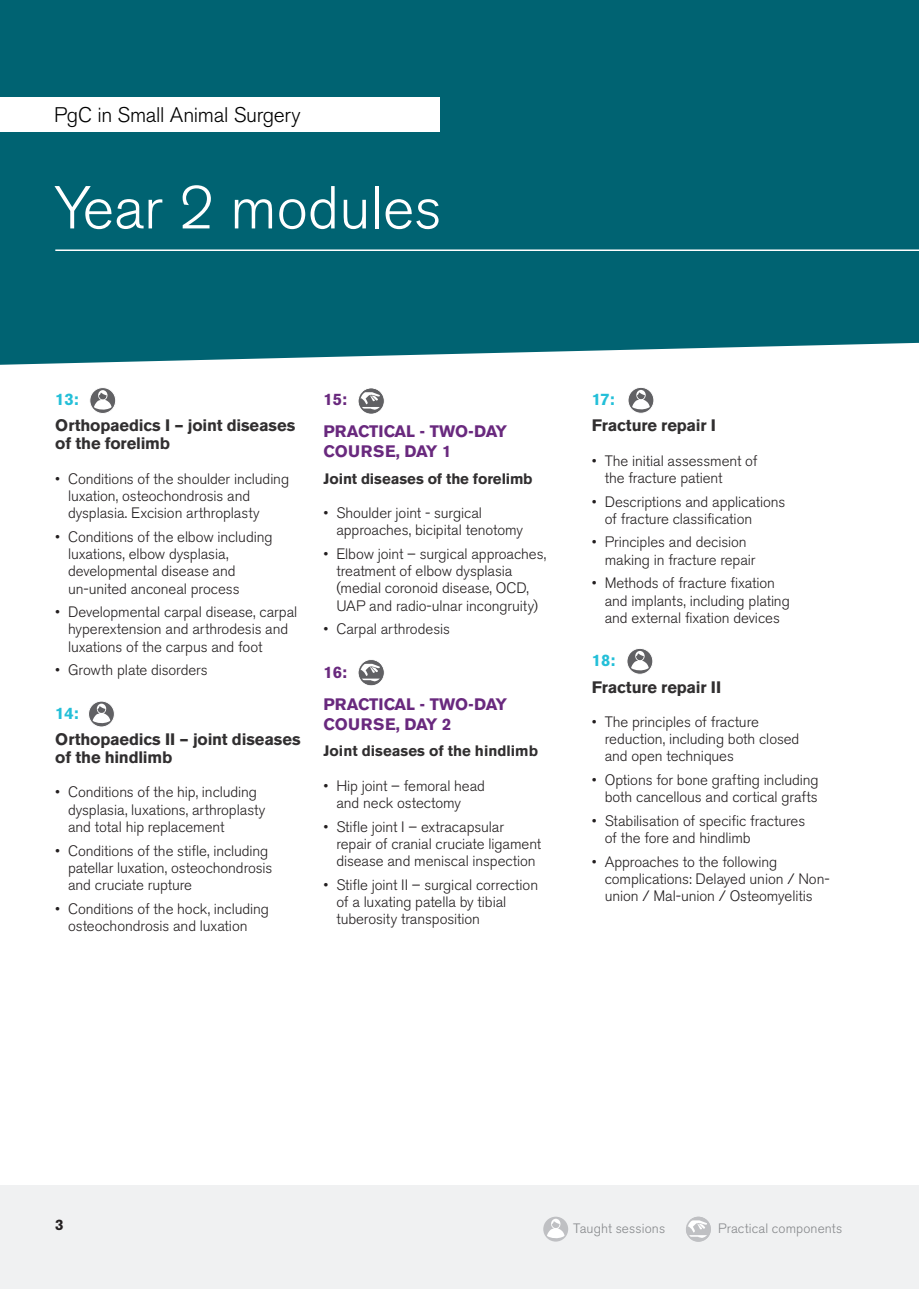
<style>
.page{position:relative;width:919px;height:1289px;background:#fff}
.page>*{position:absolute;margin:0;border:0;box-sizing:border-box;transform-origin:0 0}
.HEADING_2{font:300 60px "Akzidenz Grotesk BE";color:#fff}
.PAGE_SIGNIFIER{font:300 21px "Akzidenz Grotesk BE";letter-spacing:-.015em;color:#000}
.MODULE_SPECIFIC_TITL{font:700 16.5px/18px "Akzidenz Grotesk BE";letter-spacing:-.01em;color:#312f30}
.COURSE_MODULES_TITLE{font:700 16.5px/19.8px "Akzidenz Grotesk BE";color:#69297e}
.COURSE_MODULES_TITLE-2{font:700 16.5px "Akzidenz Grotesk BE";color:#23bfd8}
.t1{font:300 15px/17.2px "Akzidenz Grotesk BE";letter-spacing:-.005em;color:#231f20}
.MODULE_SPECIFIC_TITL-2{font:700 15px "Akzidenz Grotesk BE";color:#312f30}
.t2{font:700 15px "Akzidenz Grotesk BE";color:#231f20}
.t3{font:300 13.5px "Akzidenz Grotesk BE";letter-spacing:.01em;color:#86888b}
</style>
<div class="page">
<div style="left:0;top:1185px;width:918px;height:103px;background:#f0f1f2"></div>
<div style="left:0;top:0;width:918px;height:365px;background:#006372"></div>
<hr style="left:55px;top:249px;width:863px;height:2px;background:#fff">
<div style="left:0;top:98px;width:439px;height:34px;background:#fff"></div>
<svg style="left:90px;top:387px;width:26px;height:26px"></svg>
<div style="left:89px;top:387px;width:27px;height:27px;border:1px solid #fff;border-radius:50%"></div>
<svg style="left:94px;top:390px;width:18px;height:21px"></svg>
<svg style="left:88px;top:701px;width:26px;height:26px"></svg>
<div style="left:88px;top:700px;width:27px;height:27px;border:1px solid #fff;border-radius:50%"></div>
<svg style="left:93px;top:703px;width:17px;height:21px"></svg>
<svg style="left:358px;top:388px;width:26px;height:26px"></svg>
<div style="left:358px;top:387px;width:26px;height:27px;border:1px solid #fff;border-radius:50%"></div>
<svg style="left:359px;top:392px;width:21px;height:20px"></svg>
<div style="left:358px;top:388px;width:25px;height:25px;border:2px solid #616164;border-radius:50%"></div>
<div style="left:543px;top:1216px;width:25px;height:25px;background:#bfc0c3;border-radius:50%"></div>
<svg style="left:547px;top:1218px;width:17px;height:21px"></svg>
<div style="left:686px;top:1216px;width:24px;height:25px;background:#bfc0c3;border-radius:50%"></div>
<svg style="left:688px;top:1220px;width:19px;height:20px"></svg>
<div style="left:685px;top:1216px;width:25px;height:25px;border:2px solid #bfc0c3;border-radius:50%"></div>
<svg style="left:627px;top:648px;width:25px;height:26px"></svg>
<div style="left:626px;top:648px;width:27px;height:26px;border:1px solid #fff;border-radius:50%"></div>
<svg style="left:631px;top:651px;width:17px;height:20px"></svg>
<svg style="left:628px;top:387px;width:25px;height:26px"></svg>
<div style="left:627px;top:387px;width:27px;height:27px;border:1px solid #fff;border-radius:50%"></div>
<svg style="left:632px;top:390px;width:17px;height:20px"></svg>
<svg style="left:358px;top:659px;width:26px;height:26px"></svg>
<div style="left:358px;top:659px;width:26px;height:27px;border:1px solid #fff;border-radius:50%"></div>
<svg style="left:359px;top:664px;width:21px;height:19px"></svg>
<div style="left:358px;top:660px;width:25px;height:25px;border:2px solid #616164;border-radius:50%"></div>
<p class="PAGE_SIGNIFIER" style="left:54px;top:103px;width:248px">PgC in Small Animal Surgery</p>
<p class="HEADING_2" style="left:54px;top:174px;width:389px">Year 2 modules</p>
<p class="COURSE_MODULES_TITLE-2" style="left:55px;top:389px;width:25px">13:</p>
<p class="MODULE_SPECIFIC_TITL" style="left:55px;top:417px;width:241px">Orthopaedics I – joint diseases of the forelimb</p>
<p class="t1" style="left:68px;top:470px;width:222px;text-indent:-13px">• Conditions of the shoulder including luxation, osteochondrosis and dysplasia. Excision arthroplasty</p>
<p class="t1" style="left:68px;top:528px;width:206px;text-indent:-13px">• Conditions of the elbow including luxations, elbow dysplasia, developmental disease and un-united anconeal process</p>
<p class="t1" style="left:68px;top:603px;width:231px;text-indent:-13px">• Developmental carpal disease, carpal hyperextension and arthrodesis and luxations of the carpus and foot</p>
<p class="t1" style="left:55px;top:662px;width:154px">• Growth plate disorders</p>
<p class="COURSE_MODULES_TITLE-2" style="left:55px;top:703px;width:25px">14:</p>
<p class="MODULE_SPECIFIC_TITL" style="left:55px;top:730px;width:247px">Orthopaedics II – joint diseases of the hindlimb</p>
<p class="t1" style="left:68px;top:783px;width:199px;text-indent:-13px">• Conditions of the hip, including dysplasia, luxations, arthroplasty and total hip replacement</p>
<p class="t1" style="left:68px;top:842px;width:206px;text-indent:-13px">• Conditions of the stifle, including patellar luxation, osteochondrosis and cruciate rupture</p>
<p class="t1" style="left:55px;top:900px;width:215px;text-align:center">• Conditions of the hock, including osteochondrosis and luxation</p>
<p class="COURSE_MODULES_TITLE" style="left:323px;top:389px;width:25px">15:</p>
<p class="COURSE_MODULES_TITLE" style="left:323px;top:422px;width:185px">PRACTICAL - TWO-DAY<br>COURSE, DAY 1</p>
<p class="MODULE_SPECIFIC_TITL-2" style="left:323px;top:470px;width:210px">Joint diseases of the forelimb</p>
<p class="t1" style="left:336px;top:504px;width:188px;text-indent:-13px">• Shoulder joint - surgical approaches, bicipital tenotomy</p>
<p class="t1" style="left:336px;top:545px;width:211px;text-indent:-13px">• Elbow joint – surgical approaches, treatment of elbow dysplasia (medial coronoid disease, OCD, UAP and radio-ulnar incongruity)</p>
<p class="t1" style="left:323px;top:620px;width:128px">• Carpal arthrodesis</p>
<p class="COURSE_MODULES_TITLE" style="left:323px;top:662px;width:25px">16:</p>
<p class="COURSE_MODULES_TITLE" style="left:323px;top:694px;width:185px">PRACTICAL - TWO-DAY<br>COURSE, DAY 2</p>
<p class="MODULE_SPECIFIC_TITL-2" style="left:323px;top:742px;width:216px">Joint diseases of the hindlimb</p>
<p class="t1" style="left:336px;top:777px;width:150px;text-indent:-13px">• Hip joint – femoral head and neck ostectomy</p>
<p class="t1" style="left:336px;top:818px;width:206px;text-indent:-13px">• Stifle joint I – extracapsular repair of cranial cruciate ligament disease and meniscal inspection</p>
<p class="t1" style="left:336px;top:876px;width:203px;text-indent:-13px">• Stifle joint II – surgical correction of a luxating patella by tibial tuberosity transposition</p>
<p class="COURSE_MODULES_TITLE-2" style="left:592px;top:389px;width:24px">17:</p>
<p class="MODULE_SPECIFIC_TITL" style="left:592px;top:417px;width:125px">Fracture repair I</p>
<p class="t1" style="left:604px;top:452px;width:154px;text-indent:-13px">• The initial assessment of the fracture patient</p>
<p class="t1" style="left:604px;top:493px;width:182px;text-indent:-13px">• Descriptions and applications of fracture classification</p>
<p class="t1" style="left:604px;top:534px;width:152px;text-indent:-13px">• Principles and decision making in fracture repair</p>
<p class="t1" style="left:604px;top:575px;width:187px;text-indent:-13px">• Methods of fracture fixation and implants, including plating and external fixation devices</p>
<p class="COURSE_MODULES_TITLE-2" style="left:592px;top:650px;width:25px">18:</p>
<p class="MODULE_SPECIFIC_TITL" style="left:592px;top:678px;width:131px">Fracture repair II</p>
<p class="t1" style="left:604px;top:713px;width:196px;text-indent:-13px">• The principles of fracture reduction, including both closed and open techniques</p>
<p class="t1" style="left:592px;top:771px;width:228px;text-align:right">• Options for bone grafting including both cancellous and cortical grafts</p>
<p class="t1" style="left:604px;top:812px;width:202px;text-indent:-13px">• Stabilisation of specific fractures of the fore and hindlimb</p>
<p class="t1" style="left:604px;top:853px;width:226px;text-indent:-13px">• Approaches to the following complications: Delayed union / Non&shy;union / Mal-union / Osteomyelitis</p>
<p class="t2" style="left:55px;top:1216px;width:10px">3</p>
<p class="t3" style="left:573px;top:1221px;width:93px">Taught sessions</p>
<p class="t3" style="left:718px;top:1221px;width:126px">Practical components</p>
</div>
